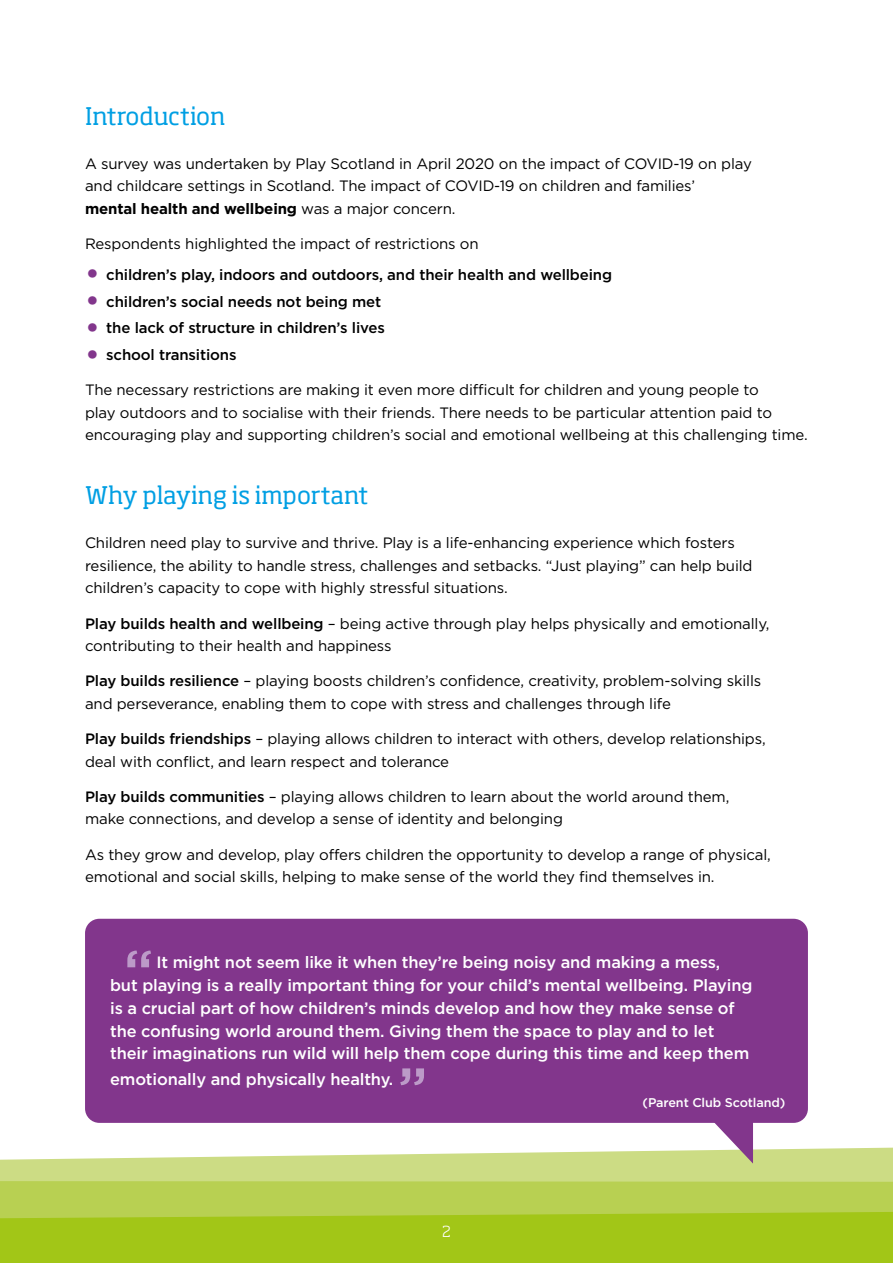
<style>
.page{position:relative;width:893px;height:1263px;background:#fff}
.page>*{position:absolute;margin:0;border:0;box-sizing:border-box;transform-origin:0 0}
.t1{font:500 59.4px "Gotham";color:#bc9ac8}
.t2{font:24px "Soho Std";letter-spacing:-.005em;color:#009fe3}
.t3{font:500 16.5px/22.8px "Gotham";letter-spacing:-.01em;color:#fff}
.t4{font:15px/22.5px "Gotham";letter-spacing:-.01em;color:#000}
.t5{font:500 15px "Gotham";letter-spacing:-.01em;color:#000}
.t6{font:300 15px "Soho Std";color:#fff}
.t7{font:500 12.6px "Gotham";letter-spacing:-.01em;color:#fff}
.s1{font-weight:700}
.s2{font-size:30px;color:#82368c}
.s3{font-weight:500}
</style>
<div class="page">
<svg style="left:0;top:1148px;width:893px;height:33px;fill:#ccdc84"></svg>
<div style="left:0;top:1218px;width:893px;height:45px;background:#a2c617"></div>
<svg style="left:0;top:1181px;width:893px;height:37px;background:#b6cf4d"></svg>
<div style="left:85px;top:919px;width:723px;height:204px;background:#82368c;border-radius:14px"></div>
<svg style="left:710px;top:1122px;width:43px;height:41px"></svg>
<h2 class="t2" style="left:85px;top:101px;width:142px">Introduction</h2>
<p class="t4" style="left:85px;top:152px;width:668px">A survey was undertaken by Play Scotland in April 2020 on the impact of COVID-19 on play and childcare settings in Scotland. The impact of COVID-19 on children and families’<br><span class="s1">mental health and wellbeing</span> was a major concern.</p>
<p class="t4" style="left:85px;top:232px;width:395px">Respondents highlighted the impact of restrictions on</p>
<p class="t5" style="left:85px;top:266px;width:529px"><span class="s2">•</span> children’s play, indoors and outdoors, and their health and wellbeing</p>
<p class="t5" style="left:85px;top:293px;width:298px"><span class="s2">•</span> children’s social needs not being met</p>
<p class="t5" style="left:85px;top:320px;width:301px"><span class="s2">•</span> the lack of structure in children’s lives</p>
<p class="t5" style="left:85px;top:346px;width:153px"><span class="s2">•</span> school transitions</p>
<p class="t4" style="left:85px;top:379px;width:724px">The necessary restrictions are making it even more difficult for children and young people to<br>play outdoors and to socialise with their friends. There needs to be particular attention paid to encouraging play and supporting children’s social and emotional wellbeing at this challenging time.</p>
<h2 class="t2" style="left:85px;top:480px;width:285px">Why playing is important</h2>
<p class="t4" style="left:85px;top:531px;width:669px">Children need play to survive and thrive. Play is a life-enhancing experience which fosters resilience, the ability to handle stress, challenges and setbacks. “Just playing” can help build children’s capacity to cope with highly stressful situations.</p>
<p class="t4" style="left:85px;top:612px;width:686px"><span class="s3">Play builds health and wellbeing</span> – being active through play helps physically and emotionally, contributing to their health and happiness</p>
<p class="t4" style="left:85px;top:669px;width:678px"><span class="s3">Play builds resilience</span> – playing boosts children’s confidence, creativity, problem-solving skills and perseverance, enabling them to cope with stress and challenges through life</p>
<p class="t4" style="left:85px;top:727px;width:682px"><span class="s3">Play builds friendships</span> – playing allows children to interact with others, develop relationships, deal with conflict, and learn respect and tolerance</p>
<p class="t4" style="left:85px;top:785px;width:646px"><span class="s3">Play builds communities</span> – playing allows children to learn about the world around them, make connections, and develop a sense of identity and belonging</p>
<p class="t4" style="left:85px;top:843px;width:687px">As they grow and develop, play offers children the opportunity to develop a range of physical, emotional and social skills, helping to make sense of the world they find themselves in.</p>
<h1 class="t1" style="left:124px;top:938px;width:31px">“</h1>
<p class="t3" style="left:110px;top:951px;width:644px;text-indent:46px">It might not seem like it when they’re being noisy and making a mess,<br>but playing is a really important thing for your child’s mental wellbeing. Playing is a crucial part of how children’s minds develop and how they make sense of the confusing world around them. Giving them the space to play and to let their imaginations run wild will help them cope during this time and keep them</p>
<p class="t3" style="left:110px;top:1067px;width:285px">emotionally and physically healthy.</p>
<h1 class="t1" style="left:398px;top:1055px;width:31px">”</h1>
<p class="t7" style="left:643px;top:1095px;width:144px">(Parent Club Scotland)</p>
<p class="t6" style="left:442px;top:1222px;width:10px">2</p>
</div>
